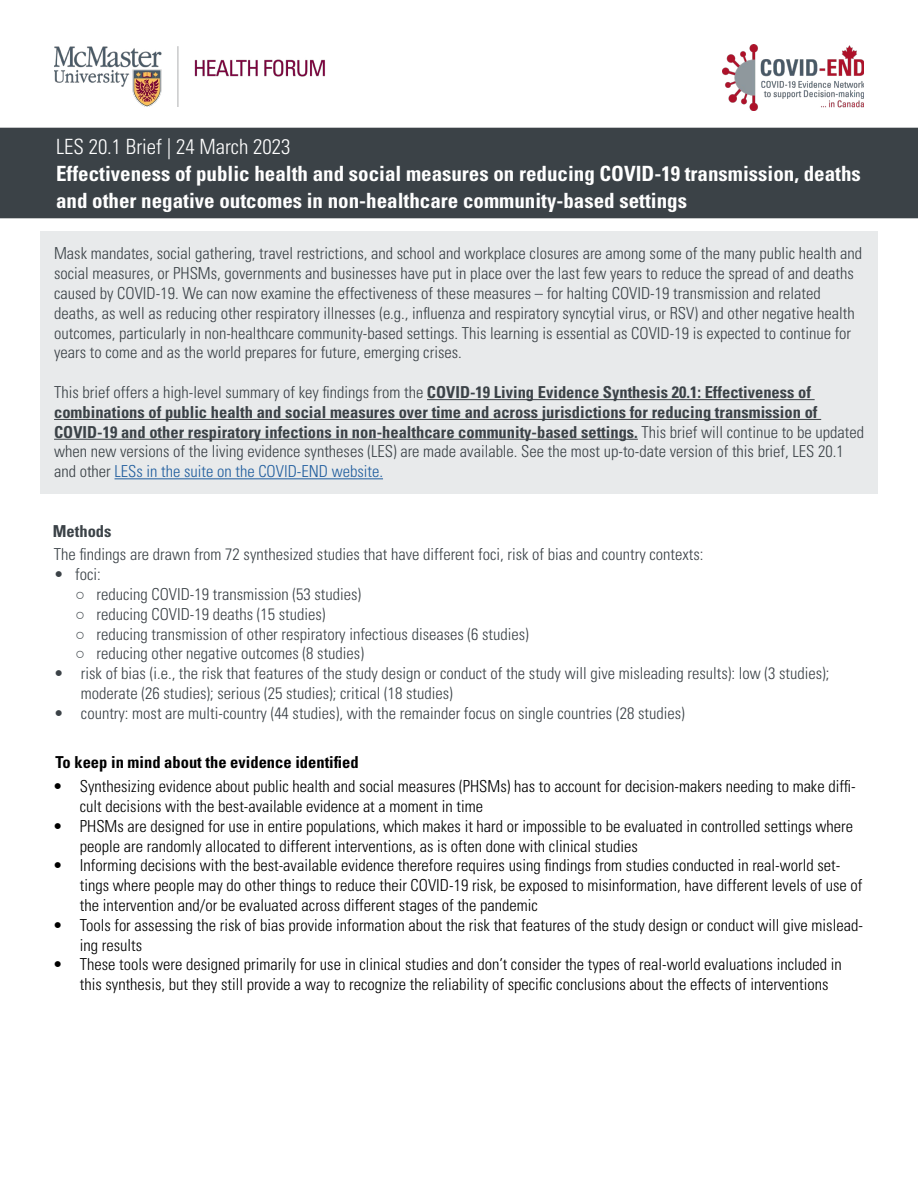
<style>
.page{position:relative;width:918px;height:1188px;background:#fff}
.page>*{position:absolute;margin:0;border:0;box-sizing:border-box;transform-origin:0 0}
.t1{font:700 condensed 21px/27px "Univers LT Std";color:#fff}
.t2{font:300 condensed 21px "Univers LT Std";color:#fff}
.t3{font:300 condensed 16.5px/19.8px "Univers LT Std";color:#3b4247}
.t4{font:300 condensed 16.5px/19.8px "Univers LT Std";color:#000}
.t5{font:700 condensed 16.5px/19.8px "Univers LT Std";color:#3b4247}
.t6{font:700 condensed 16.5px "Univers LT Std";color:#000}
.s1{font-weight:300}
.s2{font-weight:300;color:#215e9e}
.s3{font-family:"Arial";font-weight:400;font-stretch:normal}
</style>
<div class="page">
<div style="left:0;top:128px;width:918px;height:90px;background:#3b4247"></div>
<div style="left:41px;top:231px;width:837px;height:262px;background:#e8eaeb"></div>
<hr style="left:427px;top:399px;width:388px;height:1px;background:#3b4247">
<hr style="left:54px;top:419px;width:767px;height:1px;background:#3b4247">
<hr style="left:54px;top:439px;width:584px;height:1px;background:#3b4247">
<hr style="left:115px;top:478px;width:268px;height:1px;background:#215e9e">
<img style="left:54px;top:46px;width:271px;height:60px">
<img style="left:723px;top:45px;width:141px;height:65px">
<p class="t2" style="left:56px;top:134px;width:236px">LES 20.1 Brief | 24 March 2023</p>
<p class="t1" style="left:56px;top:160px;width:806px">Effectiveness of public health and social measures on reducing COVID-19 transmission, deaths and other negative outcomes in non-healthcare community-based settings</p>
<p class="t3" style="left:54px;top:244px;width:810px">Mask mandates, social gathering, travel restrictions, and school and workplace closures are among some of the many public health and social measures, or PHSMs, governments and businesses have put in place over the last few years to reduce the spread of and deaths caused by COVID-19. We can now examine the effectiveness of these measures – for halting COVID-19 transmission and related deaths, as well as reducing other respiratory illnesses (e.g., influenza and respiratory syncytial virus, or RSV) and other negative health outcomes, particularly in non-healthcare community-based settings. This learning is essential as COVID-19 is expected to continue for years to come and as the world prepares for future, emerging crises.</p>
<p class="t5" style="left:54px;top:382px;width:812px"><span class="s1">This brief offers a high-level summary of key findings from the</span> COVID-19 Living Evidence Synthesis 20.1: Effectiveness of combinations of public health and social measures over time and across jurisdictions for reducing transmission of COVID-19 and other respiratory infections in non-healthcare community-based settings. <span class="s1">This brief will continue to be updated when new versions of the living evidence syntheses (LES) are made available. See the most up-to-date version of this brief, LES 20.1 and other</span> <span class="s2">LESs in the suite on the COVID-END website.</span></p>
<p class="t5" style="left:53px;top:521px;width:60px">Methods</p>
<p class="t3" style="left:54px;top:545px;width:651px">The findings are drawn from 72 synthesized studies that have different foci, risk of bias and country contexts:</p>
<p class="t3" style="left:54px;top:564px;width:48px">• foci:</p>
<p class="t3" style="left:75px;top:584px;width:288px"><span class="s3">○</span> reducing COVID-19 transmission (53 studies)</p>
<p class="t3" style="left:75px;top:604px;width:252px"><span class="s3">○</span> reducing COVID-19 deaths (15 studies)</p>
<p class="t3" style="left:75px;top:624px;width:455px"><span class="s3">○</span> reducing transmission of other respiratory infectious diseases (6 studies)</p>
<p class="t3" style="left:75px;top:644px;width:290px"><span class="s3">○</span> reducing other negative outcomes (8 studies)</p>
<p class="t3" style="left:81px;top:663px;width:750px;text-indent:-27px">• risk of bias (i.e., the risk that features of the study design or conduct of the study will give misleading results): low (3 studies); moderate (26 studies); serious (25 studies); critical (18 studies)</p>
<p class="t3" style="left:54px;top:703px;width:632px">• country: most are multi-country (44 studies), with the remainder focus on single countries (28 studies)</p>
<p class="t6" style="left:56px;top:752px;width:305px">To keep in mind about the evidence identified</p>
<p class="t4" style="left:80px;top:777px;width:777px;text-indent:-27px">• Synthesizing evidence about public health and social measures (PHSMs) has to account for decision-makers needing to make diffi&shy;cult decisions with the best-available evidence at a moment in time</p>
<p class="t4" style="left:80px;top:816px;width:775px;text-indent:-27px">• PHSMs are designed for use in entire populations, which makes it hard or impossible to be evaluated in controlled settings where people are randomly allocated to different interventions, as is often done with clinical studies</p>
<p class="t4" style="left:80px;top:856px;width:784px;text-indent:-27px">• Informing decisions with the best-available evidence therefore requires using findings from studies conducted in real-world set&shy;tings where people may do other things to reduce their COVID-19 risk, be exposed to misinformation, have different levels of use of the intervention and/or be evaluated across different stages of the pandemic</p>
<p class="t4" style="left:80px;top:915px;width:785px;text-indent:-27px">• Tools for assessing the risk of bias provide information about the risk that features of the study design or conduct will give mislead&shy;ing results</p>
<p class="t4" style="left:80px;top:955px;width:763px;text-indent:-27px">• These tools were designed primarily for use in clinical studies and don’t consider the types of real-world evaluations included in this synthesis, but they still provide a way to recognize the reliability of specific conclusions about the effects of interventions</p>
</div>
